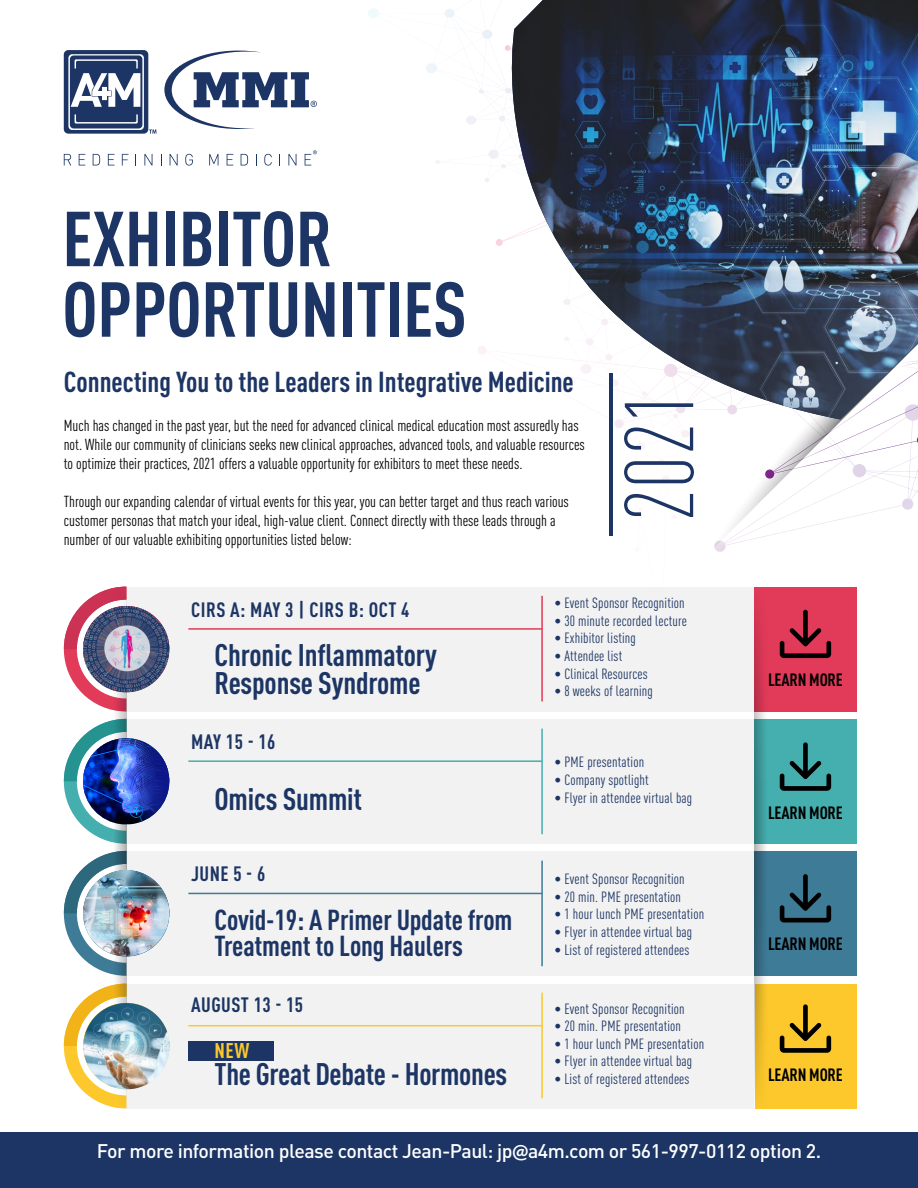
<style>
.page{position:relative;width:918px;height:1188px;background:#fff}
.page>*{position:absolute;margin:0;border:0;box-sizing:border-box;transform-origin:0 0}
.t1{font:300 condensed 96px "DIN Pro";color:#1c3564}
.t2{font:700 condensed 76.5px/70.5px "DIN Pro";letter-spacing:-.005em;color:#1c3564}
.t3{font:700 condensed 30.75px/27.9px "DIN Pro";letter-spacing:-.005em;color:#1c3564}
.t4{font:700 condensed 28.5px/26.4px "DIN Pro";color:#1c3564}
.t5{font:700 condensed 21px "DIN Pro";color:#fcc82b}
.t6{font:700 condensed 20.55px "DIN Pro";letter-spacing:.025em;color:#1c3564}
.t7{font:500 19.5px "DIN Pro";letter-spacing:-.025em;color:#fff}
.t8{font:700 condensed 17.55px "DIN Pro";letter-spacing:-.01em;color:#000}
.t9{font:condensed 15.75px/18.9px "DIN Pro";color:#000}
.t10{font:condensed 14.7px "DIN Pro";letter-spacing:.01em;color:#1c3564}
.s1{font-family:"Lato";font-weight:700}
</style>
<div class="page">
<svg style="left:620px;top:420px;width:298px;height:132px"></svg>
<img style="left:466px;top:0;width:452px;height:420px">
<svg style="left:64px;top:154px;width:7px;height:11px"></svg>
<svg style="left:79px;top:154px;width:6px;height:11px"></svg>
<svg style="left:93px;top:154px;width:7px;height:11px"></svg>
<svg style="left:108px;top:154px;width:7px;height:11px"></svg>
<svg style="left:122px;top:154px;width:7px;height:11px"></svg>
<svg style="left:144px;top:154px;width:8px;height:11px"></svg>
<svg style="left:170px;top:154px;width:8px;height:11px"></svg>
<svg style="left:185px;top:154px;width:8px;height:12px"></svg>
<svg style="left:209px;top:154px;width:9px;height:11px"></svg>
<svg style="left:227px;top:154px;width:6px;height:11px"></svg>
<svg style="left:241px;top:154px;width:7px;height:11px"></svg>
<svg style="left:264px;top:154px;width:8px;height:12px"></svg>
<svg style="left:288px;top:154px;width:8px;height:11px"></svg>
<svg style="left:64px;top:50px;width:92px;height:84px"></svg>
<svg style="left:164px;top:51px;width:153px;height:78px"></svg>
<svg style="left:305px;top:150px;width:12px;height:15px"></svg>
<hr style="left:609px;top:373px;width:3px;height:163px;background:#1c3564">
<div style="left:0;top:1132px;width:918px;height:56px;background:#1c3564"></div>
<div style="left:126px;top:587px;width:628px;height:124px;background:#f2f2f2"></div>
<svg style="left:64px;top:587px;width:105px;height:124px"></svg>
<div style="left:126px;top:719px;width:628px;height:125px;background:#f2f2f2"></div>
<div style="left:126px;top:984px;width:628px;height:124px;background:#f2f2f2"></div>
<svg style="left:64px;top:984px;width:104px;height:124px"></svg>
<div style="left:126px;top:851px;width:628px;height:125px;background:#f2f2f2"></div>
<svg style="left:64px;top:851px;width:105px;height:125px"></svg>
<svg style="left:113px;top:586px;width:13px;height:523px"></svg>
<hr style="left:188px;top:1025px;width:354px;height:1px;background:#fcc82b">
<hr style="left:188px;top:893px;width:354px;height:1px;background:#3e7b97">
<hr style="left:188px;top:760px;width:354px;height:2px;background:#45aeae">
<hr style="left:188px;top:628px;width:354px;height:2px;background:#e23a59">
<hr style="left:541px;top:596px;width:2px;height:105px;background:#e23a59">
<hr style="left:541px;top:729px;width:2px;height:105px;background:#45aeae">
<hr style="left:541px;top:861px;width:2px;height:105px;background:#3e7b97">
<hr style="left:541px;top:993px;width:2px;height:105px;background:#fcc82b">
<img style="left:83px;top:870px;width:86px;height:86px;border-radius:43px">
<svg style="left:64px;top:719px;width:68px;height:125px"></svg>
<img style="left:83px;top:738px;width:86px;height:86px">
<img style="left:83px;top:1003px;width:87px;height:86px;border-radius:43px">
<img style="left:83px;top:606px;width:86px;height:86px;border-radius:43px">
<div style="left:188px;top:1041px;width:86px;height:20px;background:#1c3564"></div>
<svg style="left:754px;top:587px;width:102px;height:522px;background:#938670"></svg>
<h2 class="t2" style="left:62px;top:197px;width:406px">EXHIBITOR<br>OPPORTUNITIES</h2>
<h3 class="t4" style="left:64px;top:366px;width:512px">Connecting You to the Leaders in Integrative Medicine</h3>
<p class="t9" style="left:64px;top:415px;width:523px">Much has changed in the past year, but the need for advanced clinical medical education most assuredly has not. While our community of clinicians seeks new clinical approaches, advanced tools, and valuable resources to optimize their practices, 2021 offers a valuable opportunity for exhibitors to meet these needs.</p>
<p class="t9" style="left:64px;top:491px;width:507px">Through our expanding calendar of virtual events for this year, you can better target and thus reach various customer personas that match your ideal, high-value client. Connect directly with these leads through a number of our valuable exhibiting opportunities listed below:</p>
<h1 class="t1" style="left:592px;top:522px;width:134px;rotate:-90deg">2021</h1>
<h3 class="t6" style="left:191px;top:594px;width:220px">CIRS A: MAY 3 | CIRS B: OCT 4</h3>
<h3 class="t3" style="left:215px;top:638px;width:224px">Chronic Inflammatory<br>Response Syndrome</h3>
<h3 class="t6" style="left:191px;top:726px;width:86px">MAY 15 - 16</h3>
<h3 class="t3" style="left:215px;top:783px;width:149px">Omics Summit</h3>
<h3 class="t6" style="left:191px;top:859px;width:76px">JUNE 5 - 6</h3>
<h3 class="t4" style="left:215px;top:904px;width:299px">Covid-19: A Primer Update from<br>Treatment to Long Haulers</h3>
<h3 class="t6" style="left:191px;top:990px;width:114px">AUGUST 13 - 15</h3>
<h3 class="t5" style="left:215px;top:1035px;width:36px">NEW</h3>
<h3 class="t3" style="left:215px;top:1058px;width:294px">The Great Debate - Hormones</h3>
<p class="t10" style="left:554px;top:592px;width:132px">• Event Sponsor Recognition</p>
<p class="t10" style="left:554px;top:610px;width:134px">• 30 minute recorded lecture</p>
<p class="t10" style="left:554px;top:628px;width:83px">• Exhibitor listing</p>
<p class="t10" style="left:554px;top:645px;width:69px">• Attendee list</p>
<p class="t10" style="left:554px;top:663px;width:95px">• Clinical Resources</p>
<p class="t10" style="left:554px;top:680px;width:100px">• 8 weeks of learning</p>
<p class="t10" style="left:554px;top:752px;width:91px">• PME presentation</p>
<p class="t10" style="left:554px;top:769px;width:96px">• Company spotlight</p>
<p class="t10" style="left:554px;top:787px;width:139px">• Flyer in attendee virtual bag</p>
<p class="t10" style="left:554px;top:868px;width:132px">• Event Sponsor Recognition</p>
<p class="t10" style="left:554px;top:886px;width:128px">• 20 min. PME presentation</p>
<p class="t10" style="left:554px;top:904px;width:151px">• 1 hour lunch PME presentation</p>
<p class="t10" style="left:554px;top:921px;width:139px">• Flyer in attendee virtual bag</p>
<p class="t10" style="left:554px;top:939px;width:137px">• List of registered attendees</p>
<p class="t10" style="left:554px;top:998px;width:132px">• Event Sponsor Recognition</p>
<p class="t10" style="left:554px;top:1015px;width:128px">• 20 min. PME presentation</p>
<p class="t10" style="left:554px;top:1033px;width:151px">• 1 hour lunch PME presentation</p>
<p class="t10" style="left:554px;top:1051px;width:139px">• Flyer in attendee virtual bag</p>
<p class="t10" style="left:554px;top:1068px;width:137px">• List of registered attendees</p>
<p class="t8" style="left:768px;top:666px;width:76px">LEARN MORE</p>
<p class="t8" style="left:768px;top:799px;width:76px">LEARN MORE</p>
<p class="t8" style="left:768px;top:931px;width:76px">LEARN MORE</p>
<p class="t8" style="left:768px;top:1061px;width:76px">LEARN MORE</p>
<p class="t7" style="left:97px;top:1135px;width:726px">For more information please contact Jean-Paul: jp<span class="s1">@</span>a4m.com or 561-997-0112 option 2.</p>
</div>
